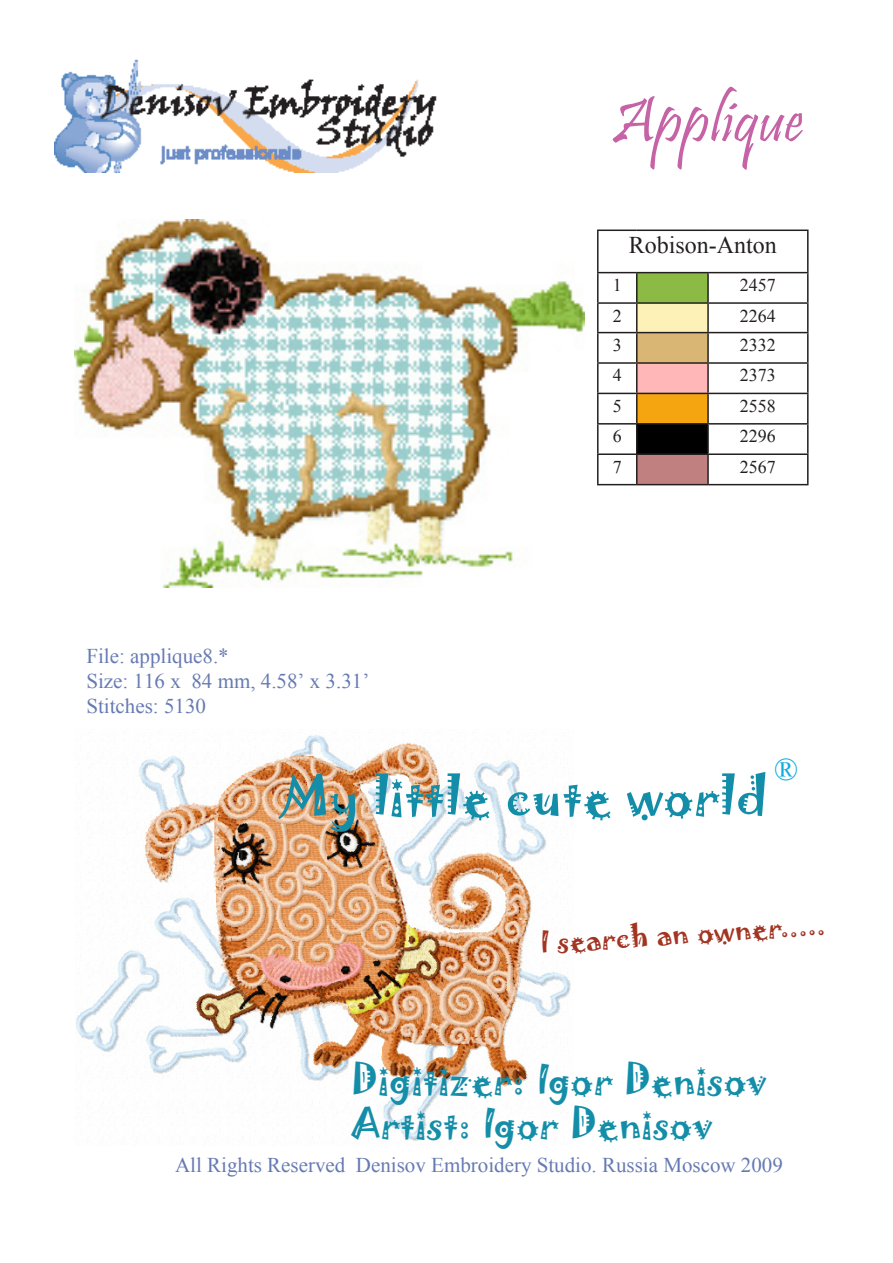
<style>
.page{position:relative;width:893px;height:1263px;background:#fff}
.page>*{position:absolute;margin:0;border:0;box-sizing:border-box;transform-origin:0 0}
.t1{font:66px "Pristina";color:#c663a6}
.t2{font:61.5px "Jokerman Let Plain";color:#148ea8}
.t3{font:46.5px "Jokerman Let Plain";color:#148ea8}
.t4{font:34.5px "Jokerman Let Plain";color:#a33422}
.t5{font:31.5px "Times New Roman";color:#0eadde}
.t6{font:24px "Times New Roman";color:#231f20}
.t7{font:21px "Times New Roman";color:#667ab3}
.t8{font:18px "Times New Roman";color:#231f20}
</style>
<div class="page">
<div style="left:637px;top:273px;width:71px;height:30px;background:#8bba45"></div>
<div style="left:637px;top:303px;width:71px;height:30px;background:#fef1b8"></div>
<div style="left:637px;top:333px;width:71px;height:30px;background:#dab674"></div>
<div style="left:637px;top:363px;width:71px;height:30px;background:#ffb7b7"></div>
<div style="left:637px;top:393px;width:71px;height:31px;background:#f5a510"></div>
<div style="left:637px;top:424px;width:71px;height:30px;background:#000"></div>
<div style="left:637px;top:454px;width:71px;height:31px;background:#c08080"></div>
<hr style="left:597px;top:230px;width:40px;height:1px;background:#231f20">
<hr style="left:597px;top:231px;width:1px;height:41px;background:#231f20">
<hr style="left:637px;top:230px;width:71px;height:1px;background:#231f20">
<hr style="left:708px;top:230px;width:101px;height:1px;background:#231f20">
<hr style="left:807px;top:231px;width:2px;height:41px;background:#231f20">
<hr style="left:597px;top:272px;width:40px;height:1px;background:#231f20">
<hr style="left:637px;top:272px;width:71px;height:1px;background:#231f20">
<hr style="left:708px;top:272px;width:101px;height:1px;background:#231f20">
<hr style="left:707px;top:273px;width:2px;height:29px;background:#231f20">
<hr style="left:807px;top:273px;width:2px;height:29px;background:#231f20">
<hr style="left:597px;top:302px;width:40px;height:2px;background:#231f20">
<hr style="left:637px;top:302px;width:71px;height:2px;background:#231f20">
<hr style="left:708px;top:302px;width:101px;height:2px;background:#231f20">
<hr style="left:707px;top:304px;width:2px;height:28px;background:#231f20">
<hr style="left:807px;top:304px;width:2px;height:28px;background:#231f20">
<hr style="left:597px;top:332px;width:40px;height:1px;background:#231f20">
<hr style="left:637px;top:332px;width:71px;height:1px;background:#231f20">
<hr style="left:708px;top:332px;width:101px;height:1px;background:#231f20">
<hr style="left:707px;top:333px;width:2px;height:29px;background:#231f20">
<hr style="left:807px;top:333px;width:2px;height:29px;background:#231f20">
<hr style="left:597px;top:362px;width:40px;height:2px;background:#231f20">
<hr style="left:637px;top:362px;width:71px;height:2px;background:#231f20">
<hr style="left:708px;top:362px;width:101px;height:2px;background:#231f20">
<hr style="left:707px;top:364px;width:2px;height:29px;background:#231f20">
<hr style="left:807px;top:364px;width:2px;height:29px;background:#231f20">
<hr style="left:597px;top:393px;width:40px;height:1px;background:#231f20">
<hr style="left:637px;top:393px;width:71px;height:1px;background:#231f20">
<hr style="left:708px;top:393px;width:101px;height:1px;background:#231f20">
<hr style="left:707px;top:394px;width:2px;height:29px;background:#231f20">
<hr style="left:807px;top:394px;width:2px;height:29px;background:#231f20">
<hr style="left:597px;top:423px;width:40px;height:2px;background:#231f20">
<hr style="left:637px;top:423px;width:71px;height:2px;background:#231f20">
<hr style="left:708px;top:423px;width:101px;height:2px;background:#231f20">
<hr style="left:707px;top:425px;width:2px;height:28px;background:#231f20">
<hr style="left:807px;top:425px;width:2px;height:28px;background:#231f20">
<hr style="left:597px;top:453px;width:40px;height:2px;background:#231f20">
<svg style="left:597px;top:273px;width:1px;height:211px"></svg>
<hr style="left:637px;top:453px;width:71px;height:2px;background:#231f20">
<svg style="left:636px;top:273px;width:1px;height:211px"></svg>
<hr style="left:708px;top:453px;width:101px;height:2px;background:#231f20">
<hr style="left:707px;top:455px;width:2px;height:29px;background:#231f20">
<hr style="left:807px;top:455px;width:2px;height:29px;background:#231f20">
<hr style="left:597px;top:484px;width:40px;height:1px;background:#231f20">
<hr style="left:637px;top:484px;width:71px;height:1px;background:#231f20">
<hr style="left:708px;top:484px;width:101px;height:1px;background:#231f20">
<img style="left:54px;top:59px;width:383px;height:113px">
<img style="left:76px;top:735px;width:495px;height:406px">
<img style="left:74px;top:220px;width:510px;height:367px">
<p class="t1" style="left:613px;top:83px;width:192px">Applique</p>
<p class="t6" style="left:629px;top:229px;width:150px">Robison-Anton</p>
<p class="t7" style="left:86px;top:641px;width:144px">File: applique8.*</p>
<p class="t7" style="left:86px;top:667px;width:284px">Size: 116 x 84 mm, 4.58’ x 3.31’</p>
<p class="t7" style="left:86px;top:692px;width:121px">Stitches: 5130</p>
<p class="t8" style="left:613px;top:273px;width:10px">1</p>
<p class="t8" style="left:740px;top:273px;width:37px">2457</p>
<p class="t8" style="left:613px;top:303px;width:10px">2</p>
<p class="t8" style="left:740px;top:303px;width:37px">2264</p>
<p class="t8" style="left:613px;top:333px;width:10px">3</p>
<p class="t8" style="left:740px;top:333px;width:37px">2332</p>
<p class="t8" style="left:613px;top:363px;width:10px">4</p>
<p class="t8" style="left:740px;top:363px;width:37px">2373</p>
<p class="t8" style="left:613px;top:394px;width:10px">5</p>
<p class="t8" style="left:740px;top:394px;width:37px">2558</p>
<p class="t8" style="left:613px;top:424px;width:10px">6</p>
<p class="t8" style="left:740px;top:424px;width:37px">2296</p>
<p class="t8" style="left:613px;top:455px;width:10px">7</p>
<p class="t8" style="left:740px;top:455px;width:37px">2567</p>
<p class="t2" style="left:283px;top:759px;width:487px">My little cute world</p>
<p class="t5" style="left:774px;top:748px;width:25px">®</p>
<p class="t4" style="left:538px;top:922px;width:288px;rotate:-4deg">I search an owner.....</p>
<p class="t3" style="left:351px;top:1052px;width:417px">Digitizer: Igor Denisov</p>
<p class="t3" style="left:351px;top:1096px;width:363px">Artist: Igor Denisov</p>
<p class="t7" style="left:175px;top:1150px;width:609px">All Rights Reserved Denisov Embroidery Studio. Russia Moscow 2009</p>
</div>
